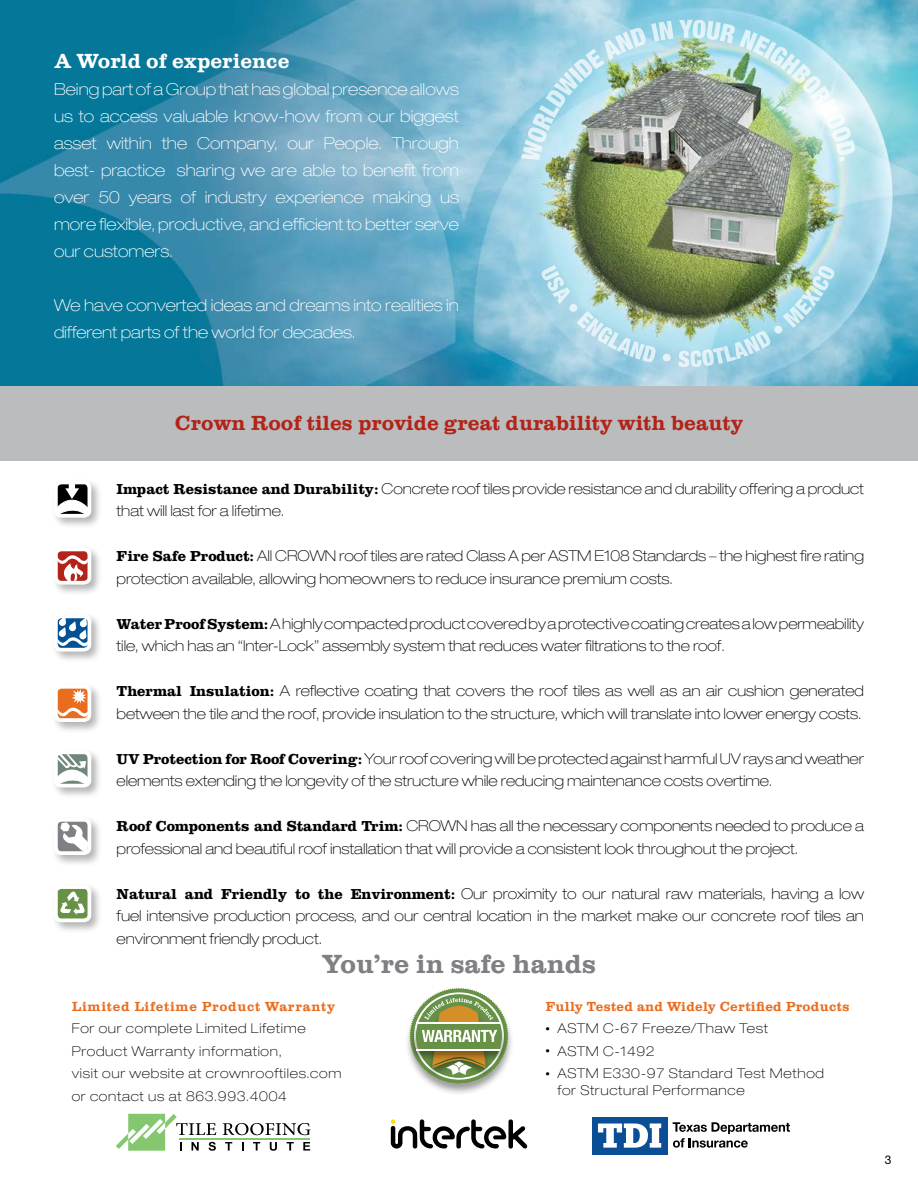
<style>
.page{position:relative;width:918px;height:1188px;background:#fff}
.page>*{position:absolute;margin:0;border:0;box-sizing:border-box;transform-origin:0 0}
.t1{font:700 27px "Clarendon Com";color:#807f83}
.t2{font:700 21px "Clarendon Com";color:#b32317}
.t3{font:700 21px "Clarendon Com";color:#fff}
.t4{font:100 expanded 16.5px/27px "Helvetica Neue";letter-spacing:-.005em;color:#fff;text-align:justify}
.t5{font:100 expanded 15px/22.5px "Helvetica Neue";letter-spacing:-.005em;color:#000}
.t6{font:100 expanded 13.5px/22.5px "Helvetica Neue";letter-spacing:.05em;color:#000}
.t7{font:700 13.5px "Clarendon Com";letter-spacing:.025em;color:#e86d1f}
.t8{font:700 13.5px "Clarendon Com";letter-spacing:.05em;color:#e86d1f}
.t9{font:12px "Helvetica Neue";color:#000}
.s1{font-family:"Clarendon";font-weight:700;font-stretch:normal}
.s2{font-size:9px}
</style>
<div class="page">
<div style="left:0;top:386px;width:918px;height:75px;background:#babcbe"></div>
<svg style="left:223px;top:1123px;width:87px;height:12px"></svg>
<svg style="left:225px;top:1142px;width:7px;height:9px"></svg>
<svg style="left:242px;top:1142px;width:2px;height:9px"></svg>
<svg style="left:253px;top:1142px;width:7px;height:9px"></svg>
<svg style="left:270px;top:1142px;width:7px;height:9px"></svg>
<svg style="left:287px;top:1142px;width:7px;height:9px"></svg>
<svg style="left:303px;top:1142px;width:7px;height:9px"></svg>
<hr style="left:179px;top:1138px;width:131px;height:2px;background:#85c76f">
<svg style="left:116px;top:1114px;width:100px;height:37px"></svg>
<div style="left:404px;top:989px;width:110px;height:107px;background:#000;opacity:.4"></div>
<svg style="left:409px;top:988px;width:100px;height:96px"></svg>
<hr style="left:416px;top:1022px;width:84px;height:1px;background:#fff">
<hr style="left:416px;top:1049px;width:84px;height:1px;background:#fff">
<div style="left:52px;top:683px;width:51px;height:51px;background:#000;opacity:.3"></div>
<div style="left:54px;top:685px;width:37px;height:37px;border:4px solid #fff;border-radius:5px"></div>
<svg style="left:57px;top:689px;width:32px;height:32px"></svg>
<div style="left:52px;top:478px;width:51px;height:51px;background:#000;opacity:.3"></div>
<div style="left:54px;top:481px;width:37px;height:37px;border:4px solid #fff;border-radius:5px"></div>
<svg style="left:56px;top:484px;width:33px;height:32px"></svg>
<div style="left:52px;top:545px;width:51px;height:51px;background:#000;opacity:.3"></div>
<div style="left:54px;top:548px;width:37px;height:37px;border:4px solid #fff;border-radius:5px"></div>
<svg style="left:55px;top:552px;width:33px;height:32px"></svg>
<div style="left:52px;top:612px;width:51px;height:51px;background:#000;opacity:.3"></div>
<div style="left:54px;top:615px;width:37px;height:37px;border:4px solid #fff;border-radius:5px"></div>
<svg style="left:57px;top:616px;width:32px;height:34px"></svg>
<div style="left:52px;top:748px;width:51px;height:51px;background:#000;opacity:.3"></div>
<div style="left:54px;top:750px;width:37px;height:37px;border:4px solid #fff;border-radius:5px"></div>
<svg style="left:56px;top:752px;width:33px;height:33px"></svg>
<div style="left:52px;top:816px;width:51px;height:51px;background:#000;opacity:.3"></div>
<div style="left:56px;top:820px;width:33px;height:33px;background:#807f83;border-radius:5px"></div>
<div style="left:54px;top:818px;width:37px;height:37px;border:4px solid #fff;border-radius:5px"></div>
<svg style="left:60px;top:822px;width:28px;height:30px"></svg>
<div style="left:52px;top:883px;width:51px;height:51px;background:#000;opacity:.3"></div>
<div style="left:56px;top:887px;width:33px;height:33px;background:#679146;border-radius:5px"></div>
<div style="left:54px;top:885px;width:37px;height:37px;border:4px solid #fff;border-radius:5px"></div>
<svg style="left:60px;top:891px;width:25px;height:24px"></svg>
<svg style="left:391px;top:1119px;width:136px;height:30px"></svg>
<div style="left:592px;top:1117px;width:75px;height:37px;background:#0a4e95"></div>
<svg style="left:598px;top:1123px;width:63px;height:25px"></svg>
<svg style="left:673px;top:1122px;width:117px;height:26px"></svg>
<img style="left:0;top:0;width:918px;height:386px">
<img style="left:521px;top:20px;width:334px;height:142px">
<svg style="left:542px;top:265px;width:114px;height:97px;background:#a0c1c1"></svg>
<svg style="left:663px;top:354px;width:8px;height:8px"></svg>
<img style="left:678px;top:266px;width:156px;height:101px">
<h2 class="t3" style="left:54px;top:49px;width:237px">A World of experience</h2>
<p class="t4" style="left:54px;top:75px;width:407px">Being part of a Group that has global presence allows us to access valuable know-how from our biggest asset within the Company, our People. Through best- practice sharing we are able to benefit from over 50 years of industry experience making us more flexible, productive, and efficient to better serve our customers.</p>
<p class="t4" style="left:54px;top:291px;width:406px">We have converted ideas and dreams into realities in different parts of the world for decades.</p>
<h2 class="t2" style="left:175px;top:411px;width:570px">Crown Roof tiles provide great durability with beauty</h2>
<p class="t5" style="left:117px;top:477px;width:749px"><span class="s1">Impact Resistance and Durability:</span> Concrete roof tiles provide resistance and durability offering a product that will last for a lifetime.</p>
<p class="t5" style="left:117px;top:545px;width:749px"><span class="s1">Fire Safe Product:</span> All CROWN roof tiles are rated Class A per ASTM E108 Standards – the highest fire rating protection available, allowing homeowners to reduce insurance premium costs.</p>
<p class="t5" style="left:117px;top:612px;width:749px"><span class="s1">Water Proof System:</span> A highly compacted product covered by a protective coating creates a low permeability tile, which has an “Inter-Lock” assembly system that reduces water filtrations to the roof.</p>
<p class="t5" style="left:117px;top:680px;width:749px"><span class="s1">Thermal Insulation:</span> A reflective coating that covers the roof tiles as well as an air cushion generated between the tile and the roof, provide insulation to the structure, which will translate into lower energy costs.</p>
<p class="t5" style="left:117px;top:747px;width:749px"><span class="s1">UV Protection for Roof Covering:</span> Your roof covering will be protected against harmful UV rays and weather elements extending the longevity of the structure while reducing maintenance costs overtime.</p>
<p class="t5" style="left:117px;top:815px;width:749px"><span class="s1">Roof Components and Standard Trim:</span> CROWN has all the necessary components needed to produce a professional and beautiful roof installation that will provide a consistent look throughout the project.</p>
<p class="t5" style="left:117px;top:882px;width:749px;text-align:justify"><span class="s1">Natural and Friendly to the Environment:</span> Our proximity to our natural raw materials, having a low fuel intensive production process, and our central location in the market make our concrete roof tiles an environment friendly product.</p>
<h1 class="t1" style="left:322px;top:948px;width:275px">You’re in safe hands</h1>
<p class="t8" style="left:72px;top:999px;width:265px">Limited Lifetime Product Warranty</p>
<p class="t6" style="left:72px;top:1017px;width:271px">For our complete Limited Lifetime Product Warranty information,<br>visit our website at crownrooftiles.com or contact us at 863.993.4004</p>
<p class="t7" style="left:545px;top:999px;width:305px">Fully Tested and Widely Certified Products</p>
<p class="t6" style="left:545px;top:1017px;width:224px"><span class="s2">•</span> ASTM C-67 Freeze/Thaw Test</p>
<p class="t6" style="left:545px;top:1040px;width:111px"><span class="s2">•</span> ASTM C-1492</p>
<p class="t6" style="left:557px;top:1065px;width:268px;line-height:16.5px;text-indent:-12px"><span class="s2">•</span> ASTM E330-97 Standard Test Method for Structural Performance</p>
<p class="t9" style="left:885px;top:1152px;width:8px">3</p>
</div>
